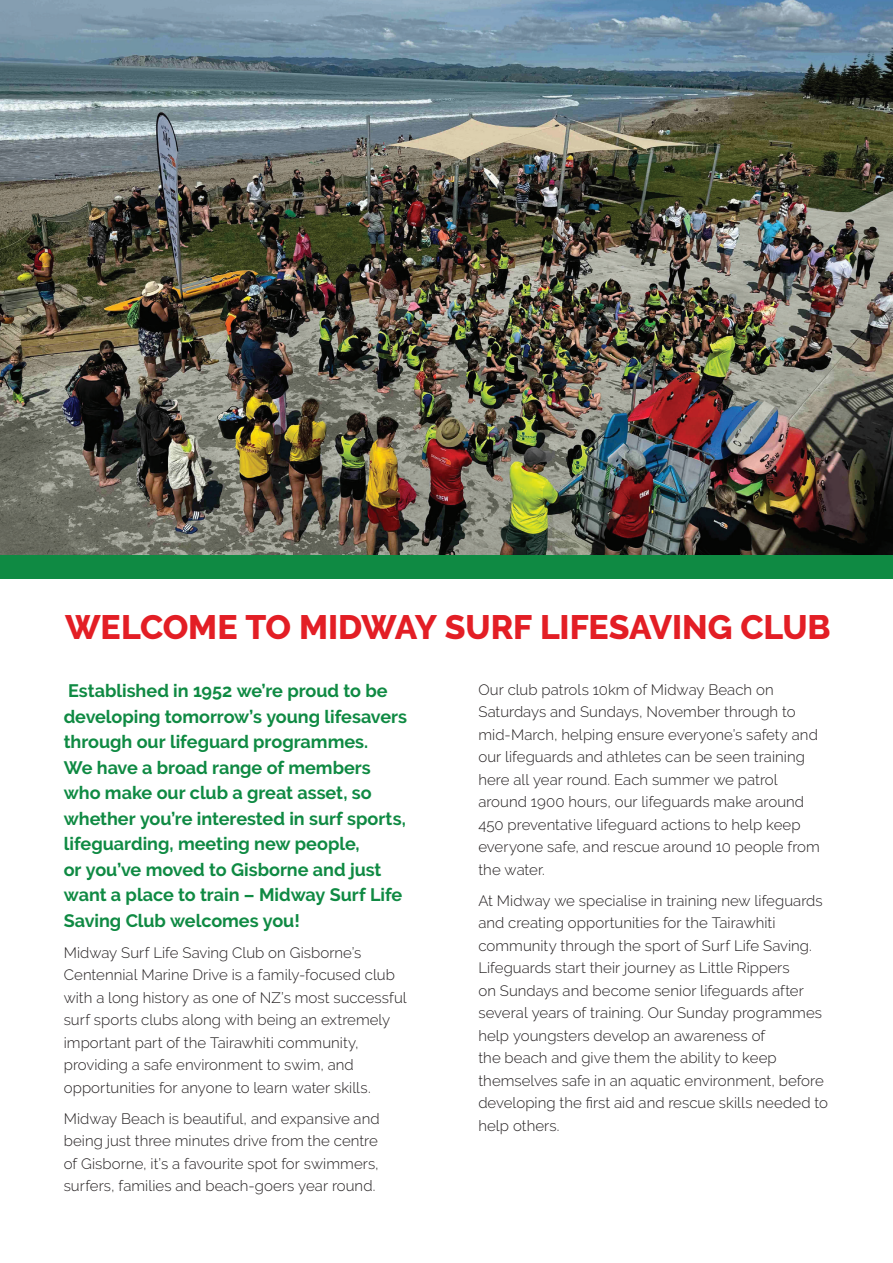
<style>
.page{position:relative;width:893px;height:1263px;background:#fff}
.page>*{position:absolute;margin:0;border:0;box-sizing:border-box;transform-origin:0 0}
.t1{font:800 33.75px "Raleway";letter-spacing:-.005em;color:#e31e25}
.t2{font:700 18px/25.5px "Raleway";color:#0f8a43}
.t3{font:300 15px/22.5px "Raleway";letter-spacing:.005em;color:#231f20}
</style>
<div class="page">
<div style="left:0;top:0;width:893px;height:578px;background:#0f8a43"></div>
<img style="left:0;top:0;width:893px;height:555px">
<h1 class="t1" style="left:65px;top:608px;width:767px">WELCOME TO MIDWAY SURF LIFESAVING CLUB</h1>
<p class="t2" style="left:64px;top:678px;width:345px">Established in 1952 we’re proud to be developing tomorrow’s young lifesavers through our lifeguard programmes.<br>We have a broad range of members who make our club a great asset, so whether you’re interested in surf sports, lifeguarding, meeting new people,<br>or you’ve moved to Gisborne and just want a place to train – Midway Surf Life Saving Club welcomes you!</p>
<p class="t3" style="left:64px;top:941px;width:344px">Midway Surf Life Saving Club on Gisborne’s Centennial Marine Drive is a family-focused club with a long history as one of NZ’s most successful surf sports clubs along with being an extremely important part of the Tairawhiti community, providing a safe environment to swim, and opportunities for anyone to learn water skills.</p>
<p class="t3" style="left:64px;top:1107px;width:317px;text-align:justify">Midway Beach is beautiful, and expansive and being just three minutes drive from the centre of Gisborne, it’s a favourite spot for swimmers, surfers, families and beach-goers year round.</p>
<p class="t3" style="left:478px;top:678px;width:343px">Our club patrols 10km of Midway Beach on Saturdays and Sundays, November through to mid-March, helping ensure everyone’s safety and our lifeguards and athletes can be seen training here all year round. Each summer we patrol around 1900 hours, our lifeguards make around 450 preventative lifeguard actions to help keep everyone safe, and rescue around 10 people from the water.</p>
<p class="t3" style="left:478px;top:889px;width:351px">At Midway we specialise in training new lifeguards and creating opportunities for the Tairawhiti community through the sport of Surf Life Saving.<br>Lifeguards start their journey as Little Rippers<br>on Sundays and become senior lifeguards after several years of training. Our Sunday programmes help youngsters develop an awareness of<br>the beach and give them the ability to keep themselves safe in an aquatic environment, before developing the first aid and rescue skills needed to help others.</p>
</div>
